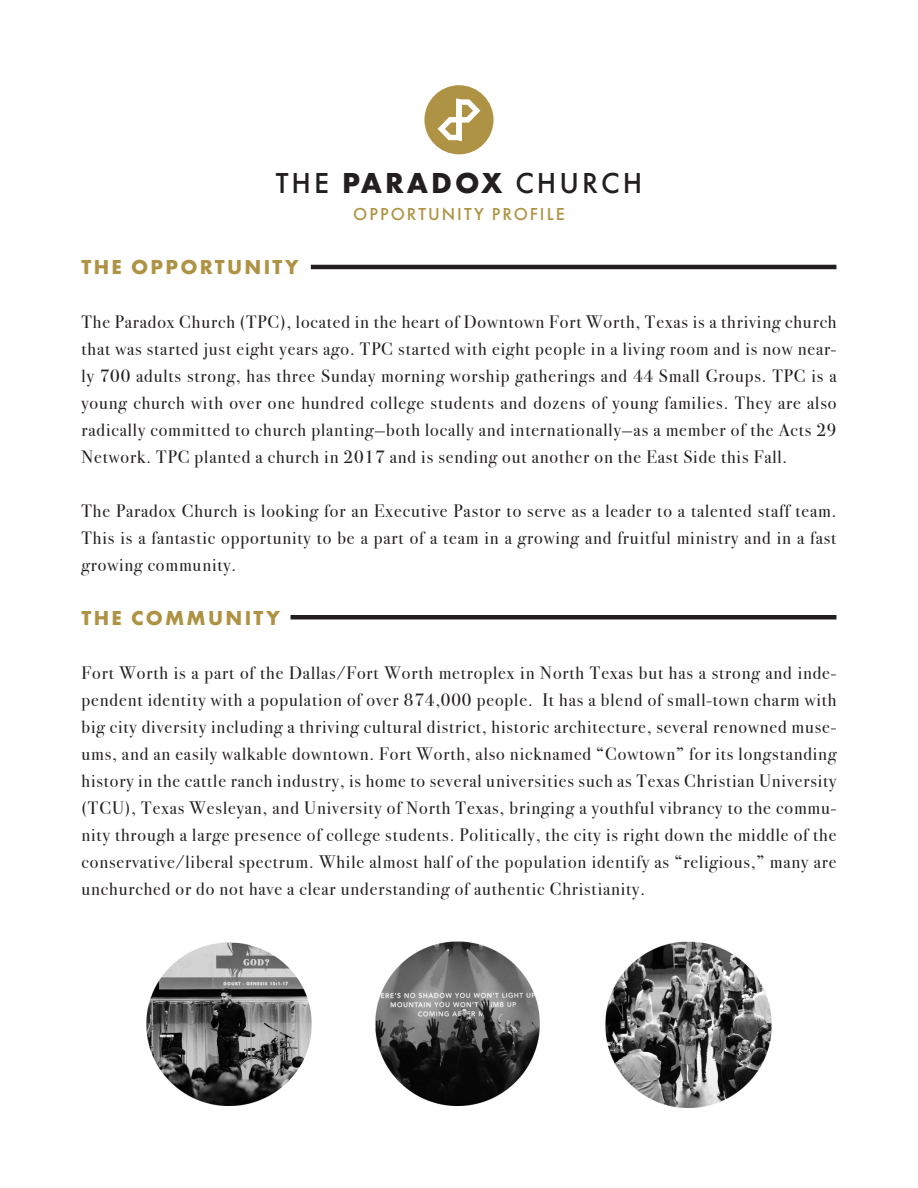
<style>
.page{position:relative;width:918px;height:1188px;background:#fff}
.page>*{position:absolute;margin:0;border:0;box-sizing:border-box;transform-origin:0 0}
.t1{font:500 30px "Futura PT";letter-spacing:.1em;color:#231f20}
.t2{font:700 21px "Futura PT";letter-spacing:.11em;color:#af9344}
.t3{font:18px/27px "Bodoni Svty Two ITCTT";letter-spacing:.05em;color:#231f20;text-align:justify}
.t4{font:500 18px "Futura PT";letter-spacing:.11em;color:#af9344}
.s1{font-weight:700}
</style>
<div class="page">
<hr style="left:311px;top:265px;width:525px;height:4px;background:#231f20">
<div style="left:291px;top:615px;width:545px;height:5px;background:#231f20"></div>
<svg style="left:424px;top:85px;width:70px;height:69px"></svg>
<img style="left:375px;top:941px;width:165px;height:164px">
<img style="left:605px;top:941px;width:167px;height:167px">
<img style="left:146px;top:942px;width:166px;height:164px">
<p class="t1" style="left:276px;top:165px;width:368px">THE <span class="s1">PARADOX</span> CHURCH</p>
<p class="t4" style="left:353px;top:203px;width:213px">OPPORTUNITY PROFILE</p>
<p class="t2" style="left:82px;top:253px;width:219px">THE OPPORTUNITY</p>
<p class="t3" style="left:82px;top:306px;width:756px">The Paradox Church (TPC), located in the heart of Downtown Fort Worth, Texas is a thriving church that was started just eight years ago. TPC started with eight people in a living room and is now near&shy;ly 700 adults strong, has three Sunday morning worship gatherings and 44 Small Groups. TPC is a young church with over one hundred college students and dozens of young families. They are also radically committed to church planting—both locally and internationally—as a member of the Acts 29<br>Network. TPC planted a church in 2017 and is sending out another on the East Side this Fall.</p>
<p class="t3" style="left:82px;top:495px;width:756px">The Paradox Church is looking for an Executive Pastor to serve as a leader to a talented staff team.<br>This is a fantastic opportunity to be a part of a team in a growing and fruitful ministry and in a fast growing community.</p>
<p class="t2" style="left:82px;top:604px;width:200px">THE COMMUNITY</p>
<p class="t3" style="left:82px;top:657px;width:757px">Fort Worth is a part of the Dallas/Fort Worth metroplex in North Texas but has a strong and inde&shy;pendent identity with a population of over 874,000 people. It has a blend of small-town charm with big city diversity including a thriving cultural district, historic architecture, several renowned muse&shy;ums, and an easily walkable downtown. Fort Worth, also nicknamed “Cowtown” for its longstanding history in the cattle ranch industry, is home to several universities such as Texas Christian University (TCU), Texas Wesleyan, and University of North Texas, bringing a youthful vibrancy to the commu&shy;nity through a large presence of college students. Politically, the city is right down the middle of the conservative/liberal spectrum. While almost half of the population identify as “religious,” many are unchurched or do not have a clear understanding of authentic Christianity.</p>
</div>
